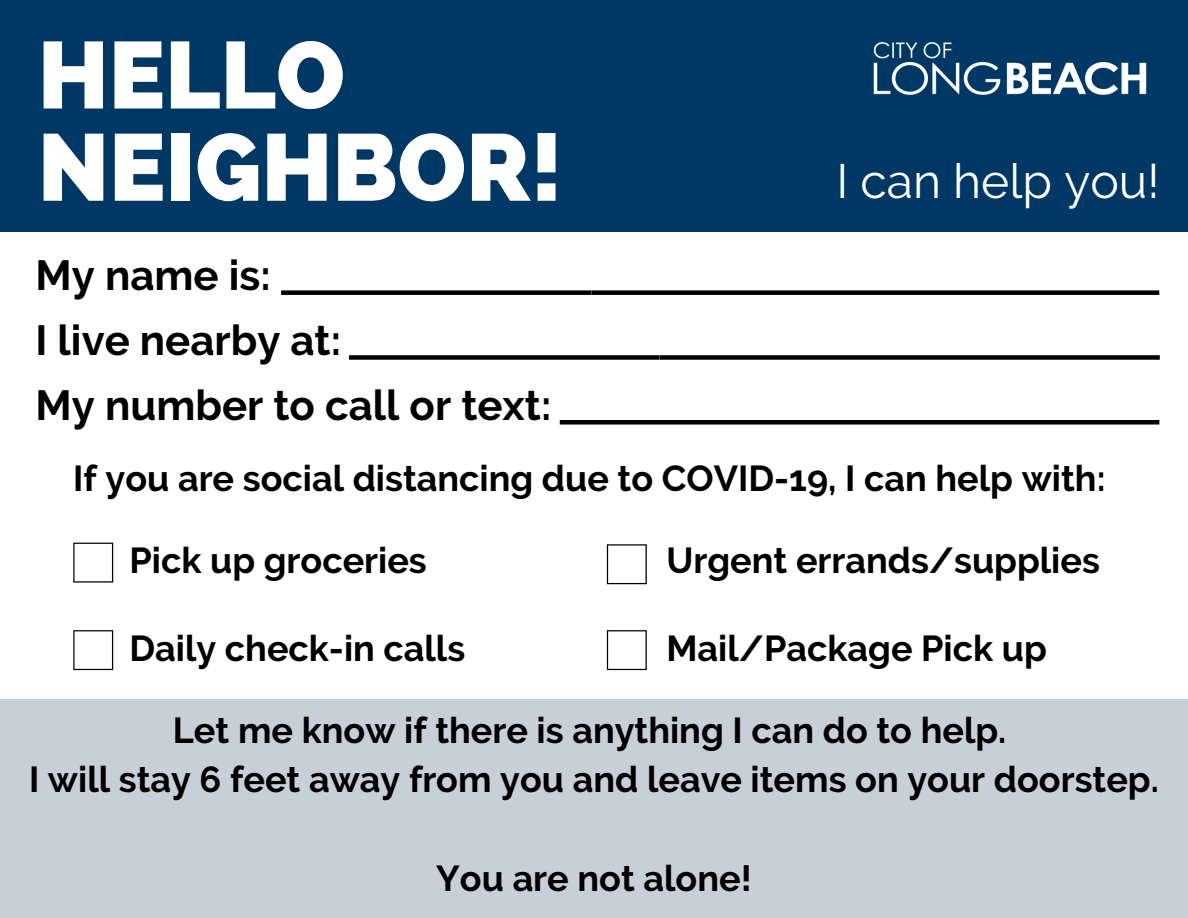
<style>
.page{position:relative;width:1188px;height:918px;background:#fff}
.page>*{position:absolute;margin:0;border:0;box-sizing:border-box;transform-origin:0 0}
.t1{font:800 94.5px/92.4px "Raleway";color:#fff}
.t2{font:48px "Raleway";color:#fff}
.t3{font:700 42px/64.8px "Raleway";color:#000}
.t4{font:700 36px/49.5px "Raleway";color:#000;text-align:center}
</style>
<div class="page">
<div style="left:0;top:0;width:1188px;height:232px;background:#003865"></div>
<svg style="left:73px;top:543px;width:40px;height:40px"></svg>
<div style="left:0;top:699px;width:1188px;height:219px;background:#c7d0d8"></div>
<svg style="left:73px;top:630px;width:40px;height:40px"></svg>
<svg style="left:607px;top:630px;width:40px;height:40px"></svg>
<svg style="left:607px;top:544px;width:40px;height:40px"></svg>
<svg style="left:281px;top:290px;width:878px;height:5px;background:#181818"></svg>
<svg style="left:349px;top:355px;width:811px;height:5px;background:#181818"></svg>
<svg style="left:560px;top:420px;width:599px;height:5px;background:#181818"></svg>
<img style="left:873px;top:42px;width:274px;height:53px">
<h1 class="t1" style="left:38px;top:29px;width:526px">HELLO<br>NEIGHBOR!</h1>
<p class="t3" style="left:36px;top:243px;width:517px">My name is:<br>I live nearby at:<br>My number to call or text:</p>
<h2 class="t2" style="left:836px;top:153px;width:325px">I can help you!</h2>
<p class="t4" style="left:73px;top:454px;width:1034px">If you are social distancing due to COVID-19, I can help with:</p>
<p class="t4" style="left:129px;top:536px;width:299px">Pick up groceries</p>
<p class="t4" style="left:129px;top:623px;width:337px">Daily check-in calls</p>
<p class="t4" style="left:667px;top:536px;width:435px">Urgent errands/supplies</p>
<p class="t4" style="left:667px;top:623px;width:382px">Mail/Package Pick up</p>
<p class="t4" style="left:29px;top:705px;width:1131px">Let me know if there is anything I can do to help.<br>I will stay 6 feet away from you and leave items on your doorstep.</p>
<p class="t4" style="left:436px;top:854px;width:317px">You are not alone!</p>
</div>
